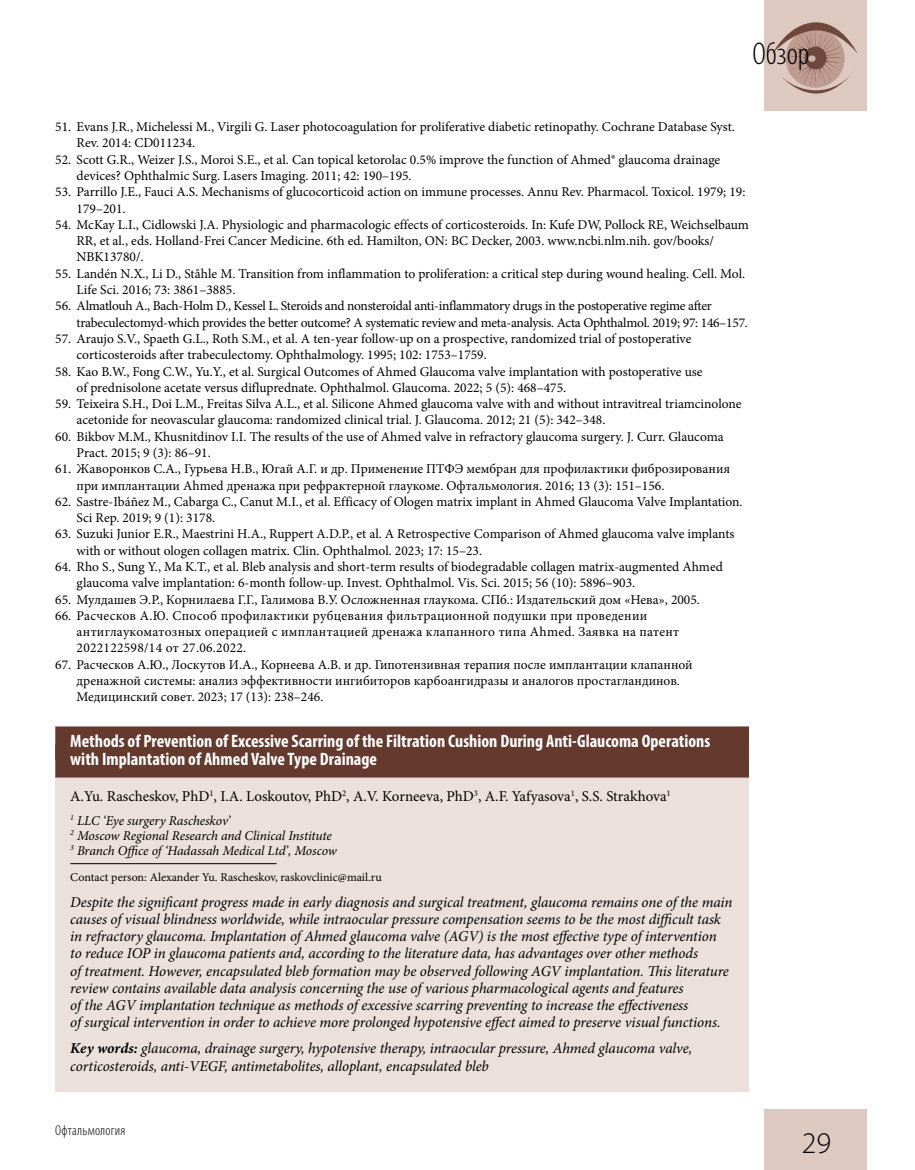
<style>
.page{position:relative;width:915px;height:1170px;background:#fff}
.page>*{position:absolute;margin:0;border:0;box-sizing:border-box;transform-origin:0 0}
.t1{font:300 condensed 31.5px "Myriad Pro";letter-spacing:.005em;color:#000}
.t2{font:300 30px "Myriad Pro";color:#000}
.t3{font:700 condensed 18px/18px "Myriad Pro";color:#fff}
.t4{font:italic 15px/17.2px "Minion Pro";letter-spacing:-.01em;color:#000}
.t5{font:15px "Minion Pro";letter-spacing:-.005em;color:#000}
.t6{font:300 condensed 14.25px "Myriad Pro";letter-spacing:.015em;color:#000}
.t7{font:13.5px/16.4px "Minion Pro";color:#000}
.t8{font:13.5px/16.4px "Minion Pro";letter-spacing:-.02em;color:#000}
.t9{font:13.5px/16.4px "Minion Pro";letter-spacing:.02em;color:#000}
.t10{font:italic 13.5px/15px "Minion Pro";letter-spacing:-.01em;color:#000}
.t11{font:12px "Minion Pro";color:#000}
.s1{font-weight:700}
</style>
<div class="page">
<div style="left:764px;top:0;width:102px;height:111px;background:#dec9c1"></div>
<div style="left:764px;top:1108px;width:102px;height:61px;background:#dec9c1"></div>
<svg style="left:773px;top:22px;width:84px;height:72px"></svg>
<div style="left:55px;top:726px;width:693px;height:365px;background:#ebe0db"></div>
<div style="left:55px;top:726px;width:693px;height:33px;background:#64392e"></div>
<div style="left:55px;top:744px;width:693px;height:33px;background:#64392e"></div>
<hr style="left:70px;top:863px;width:206px;height:1px;background:#000">
<h1 class="t1" style="left:752px;top:35px;width:59px">Обзор</h1>
<p class="t7" style="left:77px;top:119px;width:659px;text-indent:-21px">51. Evans J.R., Michelessi M., Virgili G. Laser photocoagulation for proliferative diabetic retinopathy. Cochrane Database Syst.<br>Rev. 2014: CD011234.</p>
<p class="t7" style="left:77px;top:151px;width:645px;text-indent:-21px">52. Scott G.R., Weizer J.S., Moroi S.E., et al. Can topical ketorolac 0.5% improve the function of Ahmed® glaucoma drainage devices? Ophthalmic Surg. Lasers Imaging. 2011; 42: 190–195.</p>
<p class="t7" style="left:77px;top:184px;width:670px;text-indent:-21px">53. Parrillo J.E., Fauci A.S. Mechanisms of glucocorticoid action on immune processes. Annu Rev. Pharmacol. Toxicol. 1979; 19:<br>179–201.</p>
<p class="t7" style="left:77px;top:216px;width:673px;text-indent:-21px">54. McKay L.I., Cidlowski J.A. Physiologic and pharmacologic effects of corticosteroids. In: Kufe DW, Pollock RE, Weichselbaum<br>RR, et al., eds. Holland-Frei Cancer Medicine. 6th ed. Hamilton, ON: BC Decker, 2003. www.ncbi.nlm.nih. gov/books/<br>NBK13780/.</p>
<p class="t7" style="left:77px;top:265px;width:669px;text-indent:-21px">55. Landén N.X., Li D., Ståhle M. Transition from inflammation to proliferation: a critical step during wound healing. Cell. Mol.<br>Life Sci. 2016; 73: 3861–3885.</p>
<p class="t8" style="left:77px;top:298px;width:672px;text-indent:-21px">56. Almatlouh A., Bach-Holm D., Kessel L. Steroids and nonsteroidal anti-inflammatory drugs in the postoperative regime after trabeculectomyd-which provides the better outcome? A systematic review and meta-analysis. Acta Ophthalmol. 2019; 97: 146–157.</p>
<p class="t7" style="left:77px;top:330px;width:616px;text-indent:-21px">57. Araujo S.V., Spaeth G.L., Roth S.M., et al. A ten-year follow-up on a prospective, randomized trial of postoperative corticosteroids after trabeculectomy. Ophthalmology. 1995; 102: 1753–1759.</p>
<p class="t7" style="left:77px;top:363px;width:627px;text-indent:-21px">58. Kao B.W., Fong C.W., Yu.Y., et al. Surgical Outcomes of Ahmed Glaucoma valve implantation with postoperative use of prednisolone acetate versus difluprednate. Ophthalmol. Glaucoma. 2022; 5 (5): 468–475.</p>
<p class="t7" style="left:77px;top:395px;width:666px;text-indent:-21px">59. Teixeira S.H., Doi L.M., Freitas Silva A.L., et al. Silicone Ahmed glaucoma valve with and without intravitreal triamcinolone acetonide for neovascular glaucoma: randomized clinical trial. J. Glaucoma. 2012; 21 (5): 342–348.</p>
<p class="t7" style="left:77px;top:428px;width:648px;text-indent:-21px">60. Bikbov M.M., Khusnitdinov I.I. The results of the use of Ahmed valve in refractory glaucoma surgery. J. Curr. Glaucoma<br>Pract. 2015; 9 (3): 86–91.</p>
<p class="t7" style="left:77px;top:461px;width:655px;text-indent:-21px">61. Жаворонков С.А., Гурьева Н.В., Югай А.Г. и др. Применение ПТФЭ мембран для профилактики фиброзирования при имплантации Ahmed дренажа при рефрактерной глаукоме. Офтальмология. 2016; 13 (3): 151–156.</p>
<p class="t7" style="left:77px;top:493px;width:667px;text-indent:-21px">62. Sastre-Ibáñez M., Cabarga C., Canut M.I., et al. Efficacy of Ologen matrix implant in Ahmed Glaucoma Valve Implantation.<br>Sci Rep. 2019; 9 (1): 3178.</p>
<p class="t7" style="left:77px;top:526px;width:659px;text-indent:-21px">63. Suzuki Junior E.R., Maestrini H.A., Ruppert A.D.P., et al. A Retrospective Comparison of Ahmed glaucoma valve implants with or without ologen collagen matrix. Clin. Ophthalmol. 2023; 17: 15–23.</p>
<p class="t7" style="left:77px;top:558px;width:647px;text-indent:-21px">64. Rho S., Sung Y., Ma K.T., et al. Bleb analysis and short-term results of biodegradable collagen matrix-augmented Ahmed glaucoma valve implantation: 6-month follow-up. Invest. Ophthalmol. Vis. Sci. 2015; 56 (10): 5896–903.</p>
<p class="t7" style="left:55px;top:591px;width:646px">65. Мулдашев Э.Р., Корнилаева Г.Г., Галимова В.У. Осложненная глаукома. СПб.: Издательский дом «Нева», 2005.</p>
<p class="t9" style="left:77px;top:607px;width:604px;text-indent:-21px">66. Расческов А.Ю. Способ профилактики рубцевания фильтрационной подушки при проведении антиглаукоматозных операцией с имплантацией дренажа клапанного типа Ahmed. Заявка на патент<br>2022122598/14 от 27.06.2022.</p>
<p class="t7" style="left:77px;top:656px;width:617px;text-indent:-21px">67. Расческов А.Ю., Лоскутов И.А., Корнеева А.В. и др. Гипотензивная терапия после имплантации клапанной дренажной системы: анализ эффективности ингибиторов карбоангидразы и аналогов простагландинов.<br>Медицинский совет. 2023; 17 (13): 238–246.</p>
<h3 class="t3" style="left:70px;top:731px;width:641px">Methods of Prevention of Excessive Scarring of the Filtration Cushion During Anti-Glaucoma Operations with Implantation of Ahmed Valve Type Drainage</h3>
<p class="t5" style="left:70px;top:786px;width:602px">A.Yu. Rascheskov, PhD<sup>1</sup>, I.A. Loskoutov, PhD<sup>2</sup>, A.V. Korneeva, PhD<sup>3</sup>, A.F. Yafyasova<sup>1</sup>, S.S. Strakhova<sup>1</sup></p>
<p class="t10" style="left:70px;top:812px;width:268px"><sup>1</sup> LLC ‘Eye surgery Rascheskov’<br><sup>2</sup> Moscow Regional Research and Clinical Institute<br><sup>3</sup> Branch Office of ‘Hadassah Medical Ltd’, Moscow</p>
<p class="t11" style="left:70px;top:868px;width:313px">Contact person: Alexander Yu. Rascheskov, raskovclinic@mail.ru</p>
<p class="t4" style="left:70px;top:893px;width:663px">Despite the significant progress made in early diagnosis and surgical treatment, glaucoma remains one of the main causes of visual blindness worldwide, while intraocular pressure compensation seems to be the most difficult task in refractory glaucoma. Implantation of Ahmed glaucoma valve (AGV) is the most effective type of intervention<br>to reduce IOP in glaucoma patients and, according to the literature data, has advantages over other methods<br>of treatment. However, encapsulated bleb formation may be observed following AGV implantation. This literature review contains available data analysis concerning the use of various pharmacological agents and features<br>of the AGV implantation technique as methods of excessive scarring preventing to increase the effectiveness<br>of surgical intervention in order to achieve more prolonged hypotensive effect aimed to preserve visual functions.</p>
<p class="t4" style="left:70px;top:1039px;width:623px"><span class="s1">Key words:</span> glaucoma, drainage surgery, hypotensive therapy, intraocular pressure, Ahmed glaucoma valve, corticosteroids, anti-VEGF, antimetabolites, alloplant, encapsulated bleb</p>
<p class="t6" style="left:55px;top:1121px;width:72px">Офтальмология</p>
<h2 class="t2" style="left:801px;top:1125px;width:31px">29</h2>
</div>
